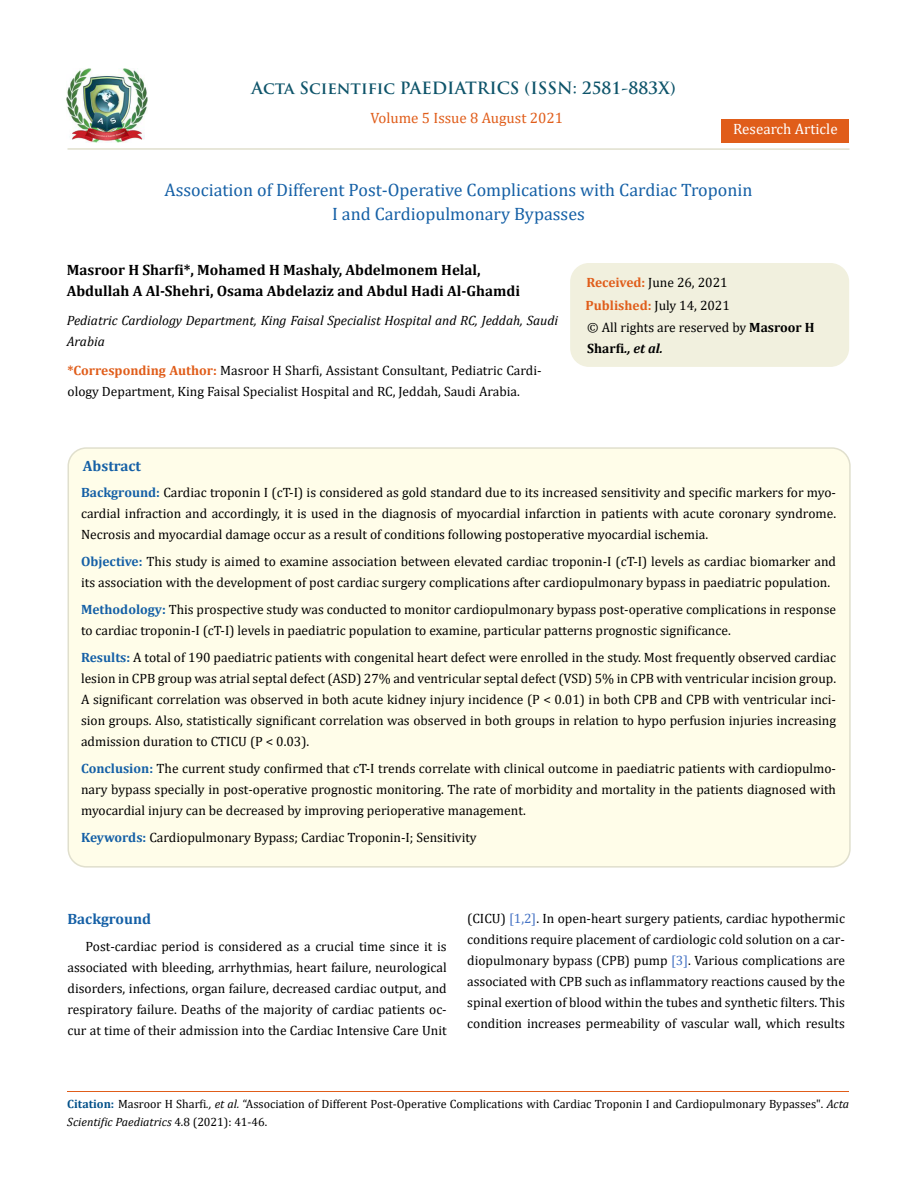
<style>
.page{position:relative;width:917px;height:1188px;background:#fff}
.page>*{position:absolute;margin:0;border:0;box-sizing:border-box;transform-origin:0 0}
.t1{font:18px/24px "Cambria";color:#1560a6;text-align:center}
.t2{font:700 16.5px "Trajan Pro";color:#0e546a}
.t3{font:700 15px/21px "Cambria";color:#000}
.t4{font:15px "Cambria";color:#e05d1a}
.t5{font:700 15px "Cambria";color:#1560a6}
.t6{font:15px "Cambria";color:#fff}
.t7{font:13.5px/21px "Cambria";color:#000}
.t8{font:italic 13.5px/21px "Cambria";color:#000}
.t9{font:12px/18px "Cambria";color:#000}
.s1{font-weight:700;color:#e05d1a}
.s2{font-weight:700}
.s3{font-weight:700;font-style:italic}
.s4{font-weight:700;color:#1560a6}
.s5{color:#4472c4}
.s6{font-weight:700;color:#035089}
.s7{font-style:italic}
</style>
<div class="page">
<img style="left:67px;top:68px;width:80px;height:74px">
<div style="left:721px;top:119px;width:128px;height:23px;background:#e05d1a"></div>
<div style="left:571px;top:264px;width:277px;height:102px;background:#f1f0de;border-radius:18px"></div>
<div style="left:570px;top:263px;width:279px;height:104px;border:2px solid #f1f0de;border-radius:18px"></div>
<div style="left:68px;top:448px;width:781px;height:419px;background:#fffde9;border-radius:18px"></div>
<div style="left:67px;top:447px;width:783px;height:421px;border:2px solid #e0dfcd;border-radius:18px"></div>
<hr style="left:67px;top:1091px;width:782px;height:1px;background:#e05d1a">
<hr style="left:67px;top:148px;width:782px;height:2px;background:#e0dfcd">
<p class="t2" style="left:252px;top:77px;width:425px">Acta Scientific PAEDIATRICS (ISSN: 2581-883X)</p>
<p class="t4" style="left:370px;top:109px;width:194px">Volume 5 Issue 8 August 2021</p>
<p class="t6" style="left:733px;top:120px;width:106px">Research Article</p>
<h1 class="t1" style="left:164px;top:178px;width:589px">Association of Different Post-Operative Complications with Cardiac Troponin<br>I and Cardiopulmonary Bypasses</h1>
<p class="t3" style="left:67px;top:258px;width:455px">Masroor H Sharfi*, Mohamed H Mashaly, Abdelmonem Helal,<br>Abdullah A Al-Shehri, Osama Abdelaziz and Abdul Hadi Al-Ghamdi</p>
<p class="t8" style="left:67px;top:310px;width:493px">Pediatric Cardiology Department, King Faisal Specialist Hospital and RC, Jeddah, Saudi<br>Arabia</p>
<p class="t7" style="left:67px;top:360px;width:475px"><span class="s1">*Corresponding Author:</span> Masroor H Sharfi, Assistant Consultant, Pediatric Cardi&shy;ology Department, King Faisal Specialist Hospital and RC, Jeddah, Saudi Arabia.</p>
<p class="t7" style="left:585px;top:271px;width:146px;line-height:23px"><span class="s1">Received:</span> June 26, 2021<br><span class="s1">Published:</span> July 14, 2021</p>
<p class="t7" style="left:587px;top:316px;width:229px">© All rights are reserved by <span class="s2">Masroor H<br>Sharfi</span><span class="s3">., et al.</span></p>
<p class="t5" style="left:83px;top:456px;width:60px">Abstract</p>
<p class="t7" style="left:81px;top:482px;width:756px;text-align:justify"><span class="s4">Background:</span> Cardiac troponin I (cT-I) is considered as gold standard due to its increased sensitivity and specific markers for myo&shy;cardial infraction and accordingly, it is used in the diagnosis of myocardial infarction in patients with acute coronary syndrome.<br>Necrosis and myocardial damage occur as a result of conditions following postoperative myocardial ischemia.</p>
<p class="t7" style="left:81px;top:551px;width:756px"><span class="s4">Objective:</span> This study is aimed to examine association between elevated cardiac troponin-I (cT-I) levels as cardiac biomarker and its association with the development of post cardiac surgery complications after cardiopulmonary bypass in paediatric population.</p>
<p class="t7" style="left:81px;top:599px;width:756px"><span class="s4">Methodology:</span> This prospective study was conducted to monitor cardiopulmonary bypass post-operative complications in response to cardiac troponin-I (cT-I) levels in paediatric population to examine, particular patterns prognostic significance.</p>
<p class="t7" style="left:81px;top:647px;width:756px;text-align:justify"><span class="s4">Results:</span> A total of 190 paediatric patients with congenital heart defect were enrolled in the study. Most frequently observed cardiac lesion in CPB group was atrial septal defect (ASD) 27% and ventricular septal defect (VSD) 5% in CPB with ventricular incision group.<br>A significant correlation was observed in both acute kidney injury incidence (P &lt; 0.01) in both CPB and CPB with ventricular inci&shy;sion groups. Also, statistically significant correlation was observed in both groups in relation to hypo perfusion injuries increasing admission duration to CTICU (P &lt; 0.03).</p>
<p class="t7" style="left:81px;top:758px;width:756px;text-align:justify"><span class="s4">Conclusion:</span> The current study confirmed that cT-I trends correlate with clinical outcome in paediatric patients with cardiopulmo&shy;nary bypass specially in post-operative prognostic monitoring. The rate of morbidity and mortality in the patients diagnosed with myocardial injury can be decreased by improving perioperative management.</p>
<p class="t7" style="left:81px;top:827px;width:397px"><span class="s4">Keywords:</span> Cardiopulmonary Bypass; Cardiac Troponin-I; Sensitivity</p>
<p class="t5" style="left:67px;top:909px;width:85px">Background</p>
<p class="t7" style="left:67px;top:936px;width:381px;text-align:justify;text-indent:18px">Post-cardiac period is considered as a crucial time since it is associated with bleeding, arrhythmias, heart failure, neurological disorders, infections, organ failure, decreased cardiac output, and respiratory failure. Deaths of the majority of cardiac patients oc&shy;cur at time of their admission into the Cardiac Intensive Care Unit</p>
<p class="t7" style="left:467px;top:908px;width:379px;text-align:justify">(CICU) <span class="s5">[1,2]</span>. In open-heart surgery patients, cardiac hypothermic conditions require placement of cardiologic cold solution on a car&shy;diopulmonary bypass (CPB) pump <span class="s5">[3]</span>. Various complications are associated with CPB such as inflammatory reactions caused by the spinal exertion of blood within the tubes and synthetic filters. This condition increases permeability of vascular wall, which results</p>
<p class="t9" style="left:67px;top:1095px;width:783px"><span class="s6">Citation:</span> Masroor H Sharfi<span class="s7">., et al.</span> “Association of Different Post-Operative Complications with Cardiac Troponin I and Cardiopulmonary Bypasses". <span class="s7">Acta<br>Scientific Paediatrics</span> 4.8 (2021): 41-46.</p>
</div>
